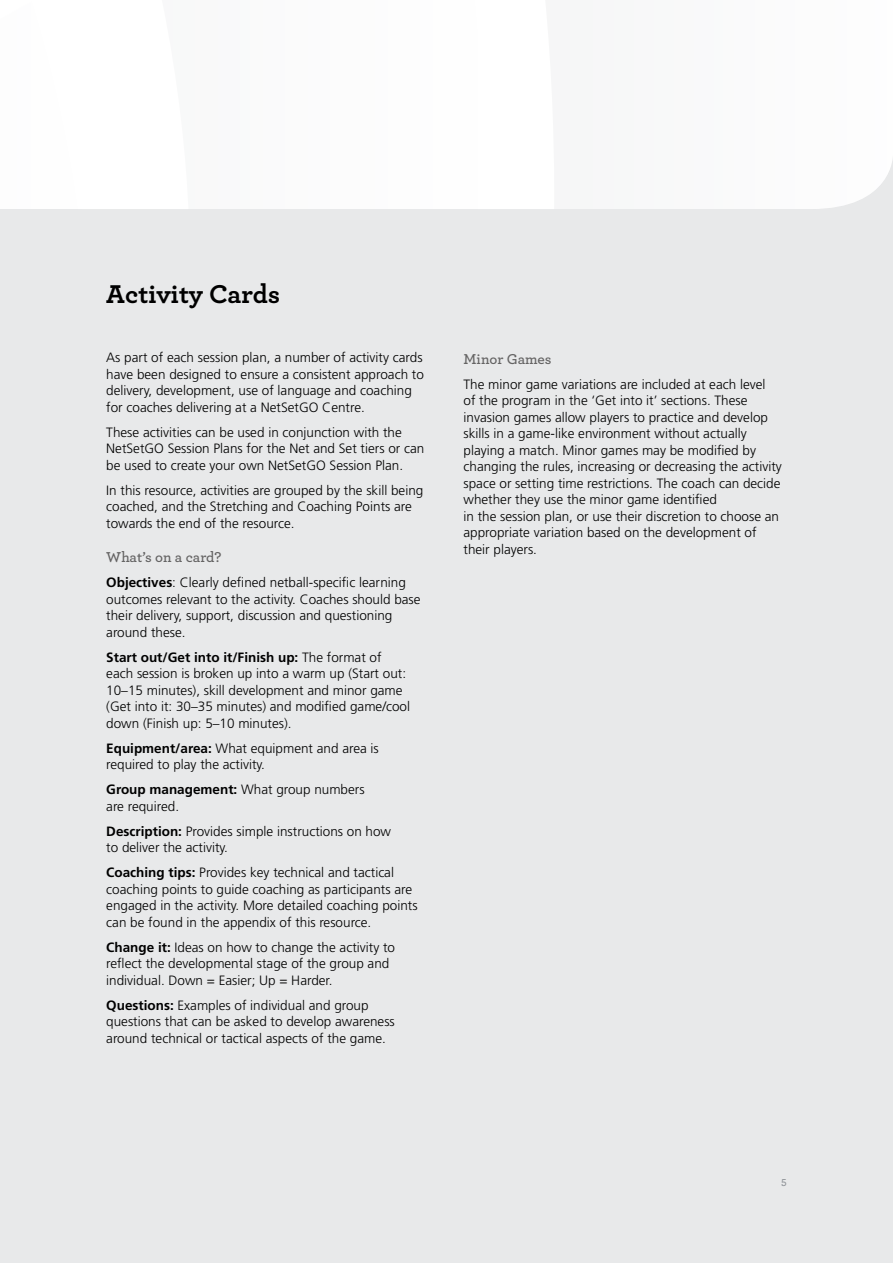
<style>
.page{position:relative;width:893px;height:1263px;background:#e8e9ea}
.page>*{position:absolute;margin:0;border:0;box-sizing:border-box;transform-origin:0 0}
.t1{font:700 27px "Archer";color:#000}
.t2{font:600 15px "Archer";color:#646363}
.t3{font:300 13.5px/16.5px "Frutiger LT Std";color:#000}
.t4{font:600 10.5px "Archer";color:#8f9398}
.s1{font-weight:700}
</style>
<div class="page">
<div style="left:484px;top:0;width:349px;height:209px;background:#fafafa"></div>
<div style="left:88px;top:0;width:396px;height:209px;background:#fcfcfd"></div>
<div style="left:833px;top:0;width:60px;height:207px;background:#fdfdfd"></div>
<div style="left:0;top:0;width:88px;height:209px;background:#fefefe"></div>
<h1 class="t1" style="left:106px;top:273px;width:175px">Activity Cards</h1>
<p class="t3" style="left:106px;top:349px;width:319px">As part of each session plan, a number of activity cards have been designed to ensure a consistent approach to delivery, development, use of language and coaching for coaches delivering at a NetSetGO Centre.</p>
<p class="t3" style="left:106px;top:424px;width:320px">These activities can be used in conjunction with the<br>NetSetGO Session Plans for the Net and Set tiers or can be used to create your own NetSetGO Session Plan.</p>
<p class="t3" style="left:106px;top:482px;width:319px">In this resource, activities are grouped by the skill being coached, and the Stretching and Coaching Points are towards the end of the resource.</p>
<p class="t2" style="left:106px;top:546px;width:117px">What’s on a card?</p>
<p class="t3" style="left:106px;top:575px;width:316px"><span class="s1">Objectives</span>: Clearly defined netball-specific learning outcomes relevant to the activity. Coaches should base their delivery, support, discussion and questioning around these.</p>
<p class="t3" style="left:106px;top:649px;width:305px"><span class="s1">Start out/Get into it/Finish up:</span> The format of each session is broken up into a warm up (Start out:<br>10–15 minutes), skill development and minor game (Get into it: 30–35 minutes) and modified game/cool down (Finish up: 5–10 minutes).</p>
<p class="t3" style="left:106px;top:740px;width:274px"><span class="s1">Equipment/area:</span> What equipment and area is required to play the activity.</p>
<p class="t3" style="left:106px;top:782px;width:260px"><span class="s1">Group management:</span> What group numbers are required.</p>
<p class="t3" style="left:106px;top:823px;width:286px"><span class="s1">Description:</span> Provides simple instructions on how to deliver the activity.</p>
<p class="t3" style="left:106px;top:865px;width:313px"><span class="s1">Coaching tips:</span> Provides key technical and tactical coaching points to guide coaching as participants are engaged in the activity. More detailed coaching points can be found in the appendix of this resource.</p>
<p class="t3" style="left:106px;top:939px;width:290px"><span class="s1">Change it:</span> Ideas on how to change the activity to reflect the developmental stage of the group and individual. Down = Easier; Up = Harder.</p>
<p class="t3" style="left:106px;top:997px;width:290px"><span class="s1">Questions:</span> Examples of individual and group questions that can be asked to develop awareness around technical or tactical aspects of the game.</p>
<p class="t2" style="left:463px;top:348px;width:90px">Minor Games</p>
<p class="t3" style="left:463px;top:376px;width:320px">The minor game variations are included at each level<br>of the program in the ‘Get into it’ sections. These invasion games allow players to practice and develop skills in a game-like environment without actually playing a match. Minor games may be modified by changing the rules, increasing or decreasing the activity space or setting time restrictions. The coach can decide whether they use the minor game identified<br>in the session plan, or use their discretion to choose an appropriate variation based on the development of their players.</p>
<p class="t4" style="left:781px;top:1175px;width:7px">5</p>
</div>
